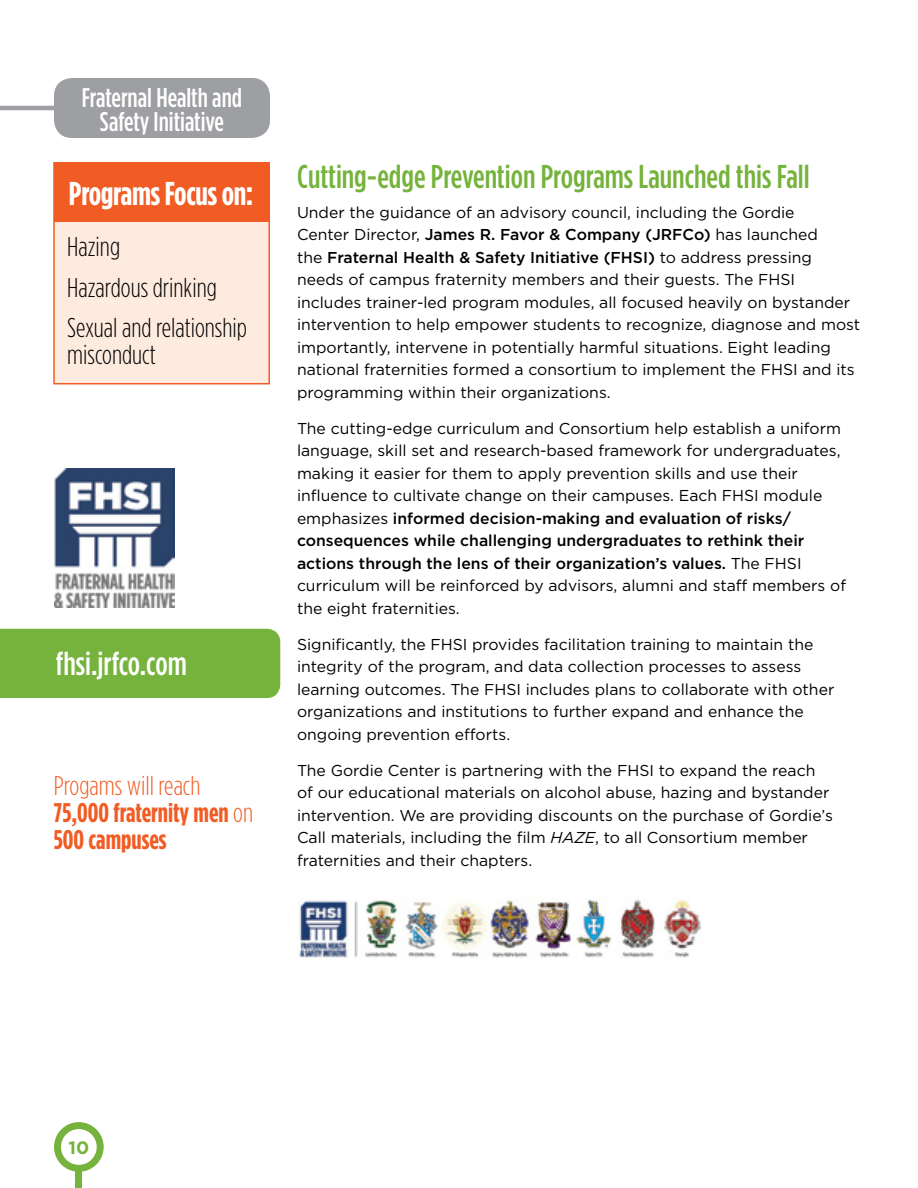
<style>
.page{position:relative;width:918px;height:1188px;background:#fff}
.page>*{position:absolute;margin:0;border:0;box-sizing:border-box;transform-origin:0 0}
.t1{font:500 33px "Gotham Condensed";color:#75b33c}
.t2{font:700 33px "Gotham Condensed";letter-spacing:-.01em;color:#fff}
.t3{font:500 33px "Gotham Condensed";color:#fff}
.t4{font:300 27px/40.5px "Gotham Condensed";color:#000}
.t5{font:700 27px/27px "Gotham Condensed";color:#f15c24}
.t6{font:500 27px/24px "Gotham Condensed";color:#fff;text-align:center}
.t7{font:700 18px "Gotham";color:#75b33c}
.t8{font:15.75px/22.5px "Gotham";color:#000}
.s1{font-weight:300}
.s2{font-weight:500}
.s3{font-style:italic}
</style>
<div class="page">
<div style="left:54px;top:1122px;width:50px;height:50px;background:#75b33c;border-radius:50%"></div>
<div style="left:76px;top:1169px;width:6px;height:19px;background:#75b33c"></div>
<div style="left:61px;top:1129px;width:36px;height:36px;background:#fff;border-radius:50%"></div>
<div style="left:53px;top:162px;width:217px;height:222px;background:#feebdf;border:2px solid #f15c24"></div>
<div style="left:54px;top:162px;width:216px;height:59px;background:#f15c24"></div>
<hr style="left:0;top:106px;width:66px;height:4px;background:#9d9fa2">
<div style="left:54px;top:78px;width:216px;height:60px;background:#9d9fa2;border-radius:18px"></div>
<img style="left:298px;top:899px;width:403px;height:59px">
<div style="left:0;top:629px;width:280px;height:69px;background:#75b33c"></div>
<img style="left:54px;top:469px;width:121px;height:139px">
<h2 class="t6" style="left:82px;top:85px;width:162px">Fraternal Health and<br>Safety Initiative</h2>
<h1 class="t2" style="left:69px;top:174px;width:186px">Programs Focus on:</h1>
<h2 class="t4" style="left:67px;top:227px;width:181px">Hazing<br>Hazardous drinking<br>Sexual and relationship</h2>
<h2 class="t4" style="left:67px;top:335px;width:90px">misconduct</h2>
<h1 class="t3" style="left:56px;top:644px;width:132px">fhsi.jrfco.com</h1>
<h2 class="t5" style="left:54px;top:772px;width:201px"><span class="s1">Progams will reach<br></span>75,000 fraternity men <span class="s1">on<br></span>500 campuses</h2>
<h1 class="t1" style="left:297px;top:158px;width:514px">Cutting-edge Prevention Programs Launched this Fall</h1>
<p class="t8" style="left:297px;top:200px;width:565px">Under the guidance of an advisory council, including the Gordie<br>Center Director, <span class="s2">James R. Favor &amp; Company (JRFCo)</span> has launched<br>the <span class="s2">Fraternal Health &amp; Safety Initiative (FHSI)</span> to address pressing needs of campus fraternity members and their guests. The FHSI includes trainer-led program modules, all focused heavily on bystander intervention to help empower students to recognize, diagnose and most importantly, intervene in potentially harmful situations. Eight leading national fraternities formed a consortium to implement the FHSI and its programming within their organizations.</p>
<p class="t8" style="left:297px;top:417px;width:551px">The cutting-edge curriculum and Consortium help establish a uniform language, skill set and research-based framework for undergraduates, making it easier for them to apply prevention skills and use their influence to cultivate change on their campuses. Each FHSI module emphasizes <span class="s2">informed decision-making and evaluation of risks/ consequences while challenging undergraduates to rethink their actions through the lens of their organization’s values.</span> The FHSI curriculum will be reinforced by advisors, alumni and staff members of the eight fraternities.</p>
<p class="t8" style="left:297px;top:633px;width:539px">Significantly, the FHSI provides facilitation training to maintain the integrity of the program, and data collection processes to assess learning outcomes. The FHSI includes plans to collaborate with other organizations and institutions to further expand and enhance the ongoing prevention efforts.</p>
<p class="t8" style="left:297px;top:759px;width:537px">The Gordie Center is partnering with the FHSI to expand the reach of our educational materials on alcohol abuse, hazing and bystander intervention. We are providing discounts on the purchase of Gordie’s Call materials, including the film <span class="s3">HAZE</span>, to all Consortium member fraternities and their chapters.</p>
<p class="t7" style="left:68px;top:1136px;width:22px">10</p>
</div>
